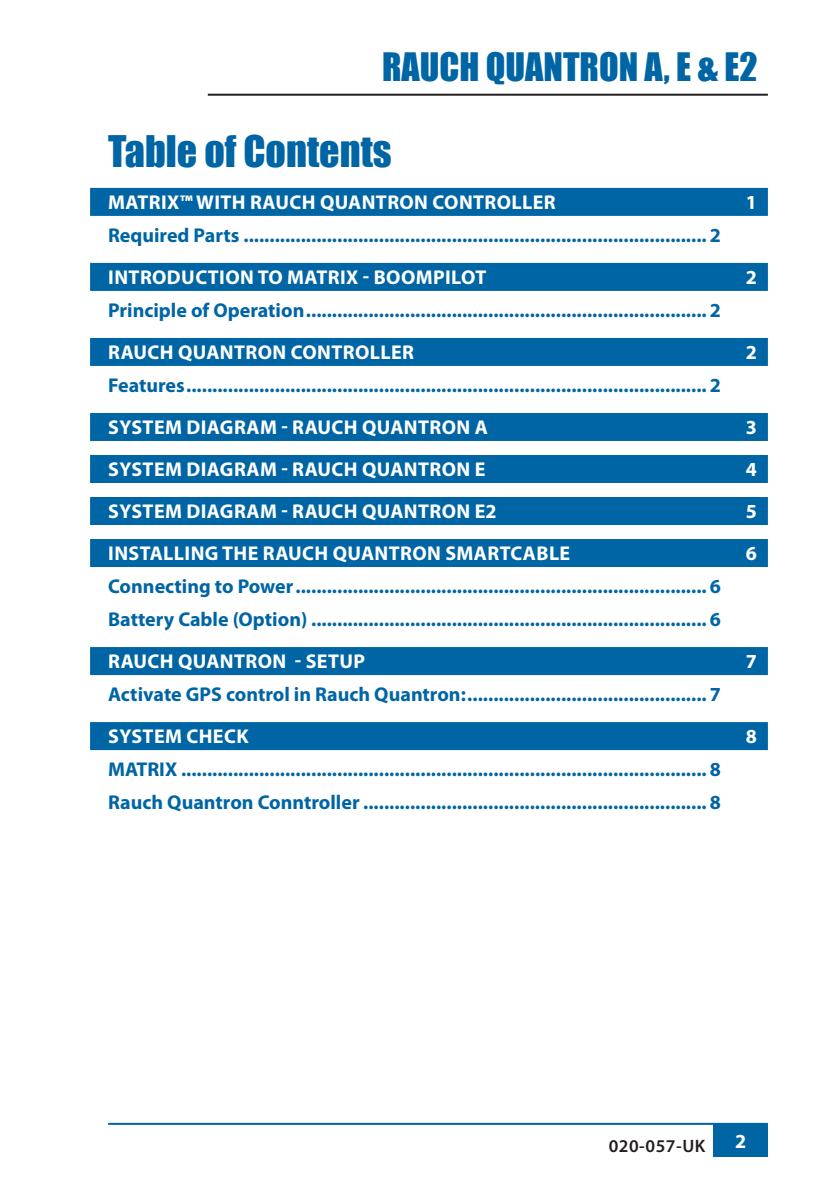
<style>
.page{position:relative;width:840px;height:1191px;background:#fff}
.page>*{position:absolute;margin:0;border:0;box-sizing:border-box;transform-origin:0 0}
.t1{font:40px "Impact";color:#0065a4}
.t2{font:36px "Impact";color:#0065a4}
.TOC_Head_3{font:700 20px "Myriad Pro";color:#0065a4}
.TOC_head_2{font:700 20px "Myriad Pro";letter-spacing:.02em;color:#fff}
.web_address{font:600 18px "Myriad Pro";letter-spacing:.03em;color:#231f20}
</style>
<div class="page">
<div style="left:713px;top:1124px;width:54px;height:32px;background:#0065a4"></div>
<hr style="left:108px;top:1122px;width:659px;height:2px;background:#0065a4">
<hr style="left:208px;top:94px;width:559px;height:2px;background:#231f20">
<div style="left:90px;top:188px;width:677px;height:28px;background:#0065a4"></div>
<div style="left:90px;top:263px;width:677px;height:28px;background:#0065a4"></div>
<div style="left:90px;top:338px;width:677px;height:28px;background:#0065a4"></div>
<div style="left:90px;top:413px;width:677px;height:28px;background:#0065a4"></div>
<div style="left:90px;top:455px;width:677px;height:28px;background:#0065a4"></div>
<div style="left:90px;top:497px;width:677px;height:28px;background:#0065a4"></div>
<div style="left:90px;top:539px;width:677px;height:28px;background:#0065a4"></div>
<div style="left:90px;top:647px;width:677px;height:28px;background:#0065a4"></div>
<div style="left:90px;top:722px;width:677px;height:28px;background:#0065a4"></div>
<p class="t2" style="left:382px;top:39px;width:377px">RAUCH QUANTRON A, E &amp; E2</p>
<p class="t1" style="left:108px;top:120px;width:285px">Table of Contents</p>
<p class="TOC_head_2" style="left:108px;top:189px;width:448px">MATRIX™ WITH RAUCH QUANTRON CONTROLLER</p>
<p class="TOC_head_2" style="left:745px;top:189px;width:13px">1</p>
<p class="TOC_Head_3" style="left:108px;top:222px;width:614px">Required Parts ......................................................................................... 2</p>
<p class="TOC_head_2" style="left:108px;top:264px;width:379px">INTRODUCTION TO MATRIX - BOOMPILOT</p>
<p class="TOC_head_2" style="left:745px;top:264px;width:13px">2</p>
<p class="TOC_Head_3" style="left:108px;top:297px;width:614px">Principle of Operation............................................................................. 2</p>
<p class="TOC_head_2" style="left:108px;top:339px;width:307px">RAUCH QUANTRON CONTROLLER</p>
<p class="TOC_head_2" style="left:745px;top:339px;width:13px">2</p>
<p class="TOC_Head_3" style="left:108px;top:372px;width:614px">Features.................................................................................................... 2</p>
<p class="TOC_head_2" style="left:108px;top:414px;width:381px">SYSTEM DIAGRAM - RAUCH QUANTRON A</p>
<p class="TOC_head_2" style="left:745px;top:414px;width:13px">3</p>
<p class="TOC_head_2" style="left:108px;top:456px;width:378px">SYSTEM DIAGRAM - RAUCH QUANTRON E</p>
<p class="TOC_head_2" style="left:745px;top:456px;width:13px">4</p>
<p class="TOC_head_2" style="left:108px;top:498px;width:389px">SYSTEM DIAGRAM - RAUCH QUANTRON E2</p>
<p class="TOC_head_2" style="left:745px;top:498px;width:13px">5</p>
<p class="TOC_head_2" style="left:108px;top:540px;width:463px">INSTALLING THE RAUCH QUANTRON SMARTCABLE</p>
<p class="TOC_head_2" style="left:745px;top:540px;width:13px">6</p>
<p class="TOC_Head_3" style="left:108px;top:573px;width:614px">Connecting to Power............................................................................... 6</p>
<p class="TOC_Head_3" style="left:108px;top:606px;width:614px">Battery Cable (Option) ............................................................................ 6</p>
<p class="TOC_head_2" style="left:108px;top:648px;width:258px">RAUCH QUANTRON - SETUP</p>
<p class="TOC_head_2" style="left:745px;top:648px;width:13px">7</p>
<p class="TOC_Head_3" style="left:108px;top:681px;width:614px">Activate GPS control in Rauch Quantron:.............................................. 7</p>
<p class="TOC_head_2" style="left:108px;top:723px;width:142px">SYSTEM CHECK</p>
<p class="TOC_head_2" style="left:745px;top:723px;width:13px">8</p>
<p class="TOC_Head_3" style="left:108px;top:756px;width:614px">MATRIX ..................................................................................................... 8</p>
<p class="TOC_Head_3" style="left:108px;top:789px;width:614px">Rauch Quantron Conntroller .................................................................. 8</p>
<p class="web_address" style="left:608px;top:1134px;width:98px">020-057-UK</p>
<p class="TOC_head_2" style="left:735px;top:1127px;width:13px">2</p>
</div>
